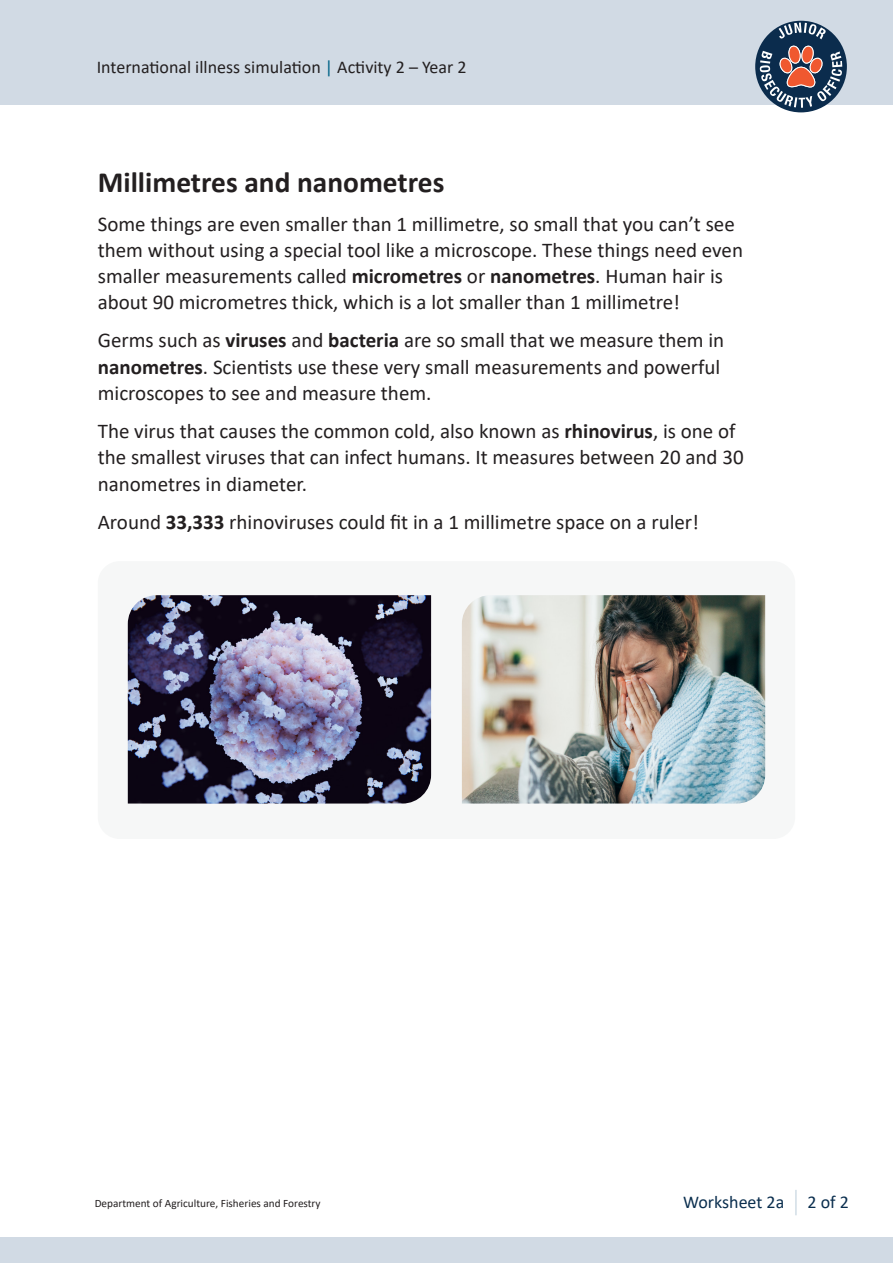
<style>
.page{position:relative;width:893px;height:1263px;background:#fff}
.page>*{position:absolute;margin:0;border:0;box-sizing:border-box;transform-origin:0 0}
.Subheading_1{font:700 29.4px "Calibri";color:#231f20}
.Body_copy{font:21px/26.2px "Calibri";color:#231f20}
.t1{font:18px "Calibri";color:#231f20}
.t2{font:18px "Calibri";color:#0a2e4e}
.t3{font:11.25px "Calibri";color:#231f20}
.s1{color:#006387}
.s2{font-weight:700}
</style>
<div class="page">
<div style="left:0;top:1237px;width:893px;height:26px;background:#d1dae4"></div>
<div style="left:0;top:0;width:893px;height:104px;background:#d1dae4"></div>
<div style="left:755px;top:21px;width:92px;height:91px;background:#0b2c4d;border-radius:50%"></div>
<svg style="left:779px;top:23px;width:47px;height:16px"></svg>
<svg style="left:760px;top:45px;width:82px;height:63px"></svg>
<hr style="left:795px;top:1190px;width:2px;height:25px;background:#d1dde6">
<div style="left:98px;top:561px;width:697px;height:278px;background:#f6f7f7;border-radius:22px"></div>
<img style="left:128px;top:595px;width:303px;height:208px">
<img style="left:462px;top:595px;width:303px;height:208px">
<p class="t1" style="left:97px;top:55px;width:371px">International illness simulation <span class="s1">|</span> Activity 2 – Year 2</p>
<p class="Subheading_1" style="left:98px;top:162px;width:348px">Millimetres and nanometres</p>
<p class="Body_copy" style="left:98px;top:210px;width:647px">Some things are even smaller than 1 millimetre, so small that you can’t see them without using a special tool like a microscope. These things need even smaller measurements called <span class="s2">micrometres</span> or <span class="s2">nanometres</span>. Human hair is about 90 micrometres thick, which is a lot smaller than 1 millimetre!</p>
<p class="Body_copy" style="left:98px;top:327px;width:628px">Germs such as <span class="s2">viruses</span> and <span class="s2">bacteria</span> are so small that we measure them in <span class="s2">nanometres</span>. Scientists use these very small measurements and powerful microscopes to see and measure them.</p>
<p class="Body_copy" style="left:98px;top:417px;width:647px">The virus that causes the common cold, also known as <span class="s2">rhinovirus</span>, is one of the smallest viruses that can infect humans. It measures between 20 and 30 nanometres in diameter.</p>
<p class="Body_copy" style="left:98px;top:508px;width:603px">Around <span class="s2">33,333</span> rhinoviruses could fit in a 1 millimetre space on a ruler!</p>
<p class="t3" style="left:95px;top:1195px;width:227px">Department of Agriculture, Fisheries and Forestry</p>
<p class="t2" style="left:683px;top:1189px;width:103px">Worksheet 2a</p>
<p class="t2" style="left:807px;top:1189px;width:43px">2 of 2</p>
</div>
